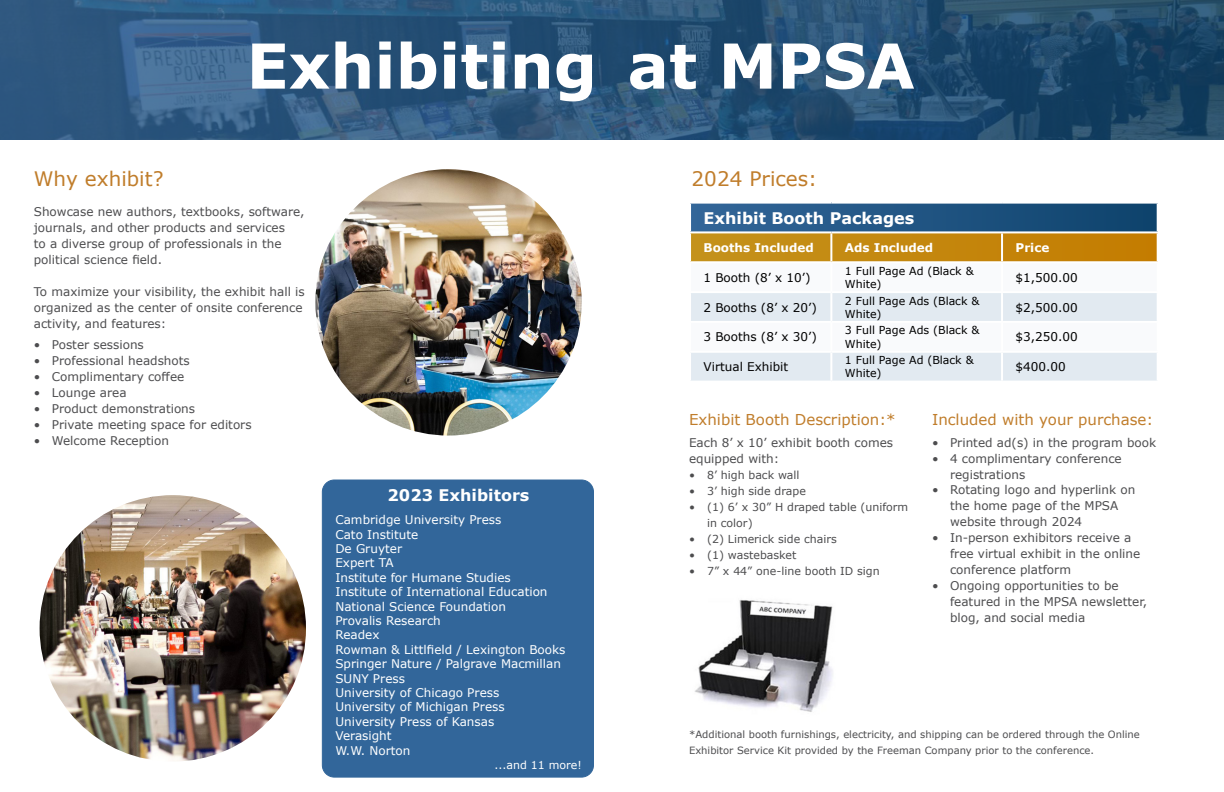
<style>
.page{position:relative;width:1224px;height:792px;background:#fff}
.page>*{position:absolute;margin:0;border:0;box-sizing:border-box;transform-origin:0 0}
.t1{font:700 62px "Verdana";color:#fff}
.t2{font:20px "Verdana";color:#c07d2b}
.t3{font:700 16px "Verdana";color:#fff}
.t4{font:15px "Verdana";color:#c07d2b}
.t5{font:12px/16px "Verdana";color:#4d4d4f}
.t6{font:12px/14.4px "Verdana";color:#fff}
.t7{font:12px "Verdana";color:#000}
.t8{font:700 12px "Verdana";color:#fff}
.t9{font:11px/16px "Verdana";color:#4d4d4f}
.t10{font:11px/13.2px "Verdana";color:#000}
.t11{font:11px "Verdana";color:#fff}
.t12{font:10px/16px "Verdana";color:#4d4d4f}
</style>
<div class="page">
<svg style="left:0;top:0;width:1224px;height:140px;background:#295277"></svg>
<div style="left:322px;top:480px;width:272px;height:297px;background:#32669a;border-radius:12px"></div>
<div style="left:322px;top:480px;width:272px;height:298px;border:1px solid #32669a;border-radius:12px"></div>
<img style="left:315px;top:169px;width:267px;height:267px;border-radius:133px">
<img style="left:40px;top:495px;width:266px;height:267px;border-radius:133px">
<div style="left:690px;top:203px;width:468px;height:29px;background:linear-gradient(to right,#326699,#0f436c)"></div>
<svg style="left:691px;top:233px;width:466px;height:28px;background:#c48811"></svg>
<svg style="left:691px;top:293px;width:466px;height:88px;fill:#e2eaf1"></svg>
<hr style="left:689px;top:202px;width:142px;height:2px;background:#fff">
<hr style="left:689px;top:204px;width:2px;height:27px;background:#fff">
<hr style="left:831px;top:202px;width:171px;height:2px;background:#fff">
<hr style="left:1002px;top:202px;width:157px;height:2px;background:#fff">
<hr style="left:1157px;top:204px;width:2px;height:27px;background:#fff">
<hr style="left:689px;top:231px;width:142px;height:2px;background:#fff">
<hr style="left:831px;top:231px;width:171px;height:2px;background:#fff">
<hr style="left:830px;top:233px;width:2px;height:28px;background:#fff">
<hr style="left:1002px;top:231px;width:157px;height:2px;background:#fff">
<hr style="left:1001px;top:233px;width:2px;height:28px;background:#fff">
<hr style="left:830px;top:293px;width:2px;height:28px;background:#fff">
<hr style="left:1001px;top:293px;width:2px;height:28px;background:#fff">
<hr style="left:689px;top:321px;width:142px;height:2px;background:#fff">
<hr style="left:831px;top:321px;width:171px;height:2px;background:#fff">
<hr style="left:830px;top:323px;width:2px;height:28px;background:#fff">
<hr style="left:1002px;top:321px;width:157px;height:2px;background:#fff">
<hr style="left:1001px;top:323px;width:2px;height:28px;background:#fff">
<hr style="left:689px;top:351px;width:142px;height:2px;background:#fff">
<hr style="left:831px;top:351px;width:171px;height:2px;background:#fff">
<hr style="left:830px;top:353px;width:2px;height:28px;background:#fff">
<hr style="left:1002px;top:351px;width:157px;height:2px;background:#fff">
<hr style="left:1001px;top:353px;width:2px;height:28px;background:#fff">
<img style="left:695px;top:600px;width:138px;height:112px">
<h1 class="t1" style="left:246px;top:22px;width:670px">Exhibiting at MPSA</h1>
<h2 class="t2" style="left:34px;top:165px;width:131px">Why exhibit?</h2>
<p class="t5" style="left:34px;top:204px;width:272px">Showcase new authors, textbooks, software, journals, and other products and services<br>to a diverse group of professionals in the political science field.</p>
<p class="t5" style="left:34px;top:284px;width:272px">To maximize your visibility, the exhibit hall is organized as the center of onsite conference activity, and features:</p>
<p class="t5" style="left:34px;top:337px;width:112px">• Poster sessions</p>
<p class="t5" style="left:34px;top:353px;width:157px">• Professional headshots</p>
<p class="t5" style="left:34px;top:369px;width:152px">• Complimentary coffee</p>
<p class="t5" style="left:34px;top:385px;width:94px">• Lounge area</p>
<p class="t5" style="left:34px;top:401px;width:163px">• Product demonstrations</p>
<p class="t5" style="left:34px;top:417px;width:219px">• Private meeting space for editors</p>
<p class="t5" style="left:34px;top:433px;width:137px">• Welcome Reception</p>
<h3 class="t3" style="left:388px;top:484px;width:143px">2023 Exhibitors</h3>
<p class="t6" style="left:335px;top:513px;width:232px">Cambridge University Press<br>Cato Institute<br>De Gruyter<br>Expert TA<br>Institute for Humane Studies<br>Institute of International Education<br>National Science Foundation<br>Provalis Research<br>Readex<br>Rowman &amp; Littlfield / Lexington Books<br>Springer Nature / Palgrave Macmillan<br>SUNY Press<br>University of Chicago Press<br>University of Michigan Press<br>University Press of Kansas<br>Verasight<br>W.W. Norton</p>
<p class="t11" style="left:495px;top:758px;width:89px">...and 11 more!</p>
<h2 class="t2" style="left:692px;top:165px;width:127px">2024 Prices:</h2>
<h3 class="t3" style="left:704px;top:206px;width:212px">Exhibit Booth Packages</h3>
<p class="t8" style="left:704px;top:239px;width:112px">Booths Included</p>
<p class="t8" style="left:845px;top:239px;width:90px">Ads Included</p>
<p class="t8" style="left:1016px;top:239px;width:35px">Price</p>
<p class="t7" style="left:704px;top:269px;width:109px">1 Booth (8’ x 10’)</p>
<p class="t10" style="left:845px;top:264px;width:130px">1 Full Page Ad (Black &amp;<br>White)</p>
<p class="t7" style="left:1016px;top:269px;width:64px">$1,500.00</p>
<p class="t7" style="left:704px;top:299px;width:115px">2 Booths (8’ x 20’)</p>
<p class="t10" style="left:845px;top:294px;width:136px">2 Full Page Ads (Black &amp;<br>White)</p>
<p class="t7" style="left:1016px;top:299px;width:64px">$2,500.00</p>
<p class="t7" style="left:704px;top:329px;width:115px">3 Booths (8’ x 30’)</p>
<p class="t10" style="left:845px;top:324px;width:136px">3 Full Page Ads (Black &amp;<br>White)</p>
<p class="t7" style="left:1016px;top:329px;width:64px">$3,250.00</p>
<p class="t7" style="left:704px;top:359px;width:86px">Virtual Exhibit</p>
<p class="t10" style="left:845px;top:354px;width:130px">1 Full Page Ad (Black &amp;<br>White)</p>
<p class="t7" style="left:1016px;top:359px;width:52px">$400.00</p>
<p class="t4" style="left:689px;top:409px;width:208px">Exhibit Booth Description:*</p>
<p class="t5" style="left:689px;top:434px;width:206px">Each 8’ x 10’ exhibit booth comes equipped with:</p>
<p class="t9" style="left:689px;top:466px;width:112px">• 8’ high back wall</p>
<p class="t9" style="left:689px;top:482px;width:118px">• 3’ high side drape</p>
<p class="t9" style="left:707px;top:498px;width:203px;text-indent:-18px">• (1) 6’ x 30” H draped table (uniform in color)</p>
<p class="t9" style="left:689px;top:530px;width:149px">• (2) Limerick side chairs</p>
<p class="t9" style="left:689px;top:546px;width:109px">• (1) wastebasket</p>
<p class="t9" style="left:689px;top:562px;width:192px">• 7” x 44” one-line booth ID sign</p>
<p class="t4" style="left:932px;top:409px;width:223px">Included with your purchase:</p>
<p class="t5" style="left:932px;top:434px;width:226px">• Printed ad(s) in the program book</p>
<p class="t5" style="left:950px;top:450px;width:173px;text-indent:-18px">• 4 complimentary conference registrations</p>
<p class="t5" style="left:950px;top:482px;width:187px;text-indent:-18px">• Rotating logo and hyperlink on the home page of the MPSA website through 2024</p>
<p class="t5" style="left:950px;top:530px;width:192px;text-indent:-18px">• In-person exhibitors receive a free virtual exhibit in the online conference platform</p>
<p class="t5" style="left:950px;top:578px;width:199px;text-indent:-18px">• Ongoing opportunities to be featured in the MPSA newsletter, blog, and social media</p>
<p class="t12" style="left:689px;top:727px;width:452px">*Additional booth furnishings, electricity, and shipping can be ordered through the Online<br>Exhibitor Service Kit provided by the Freeman Company prior to the conference.</p>
</div>
